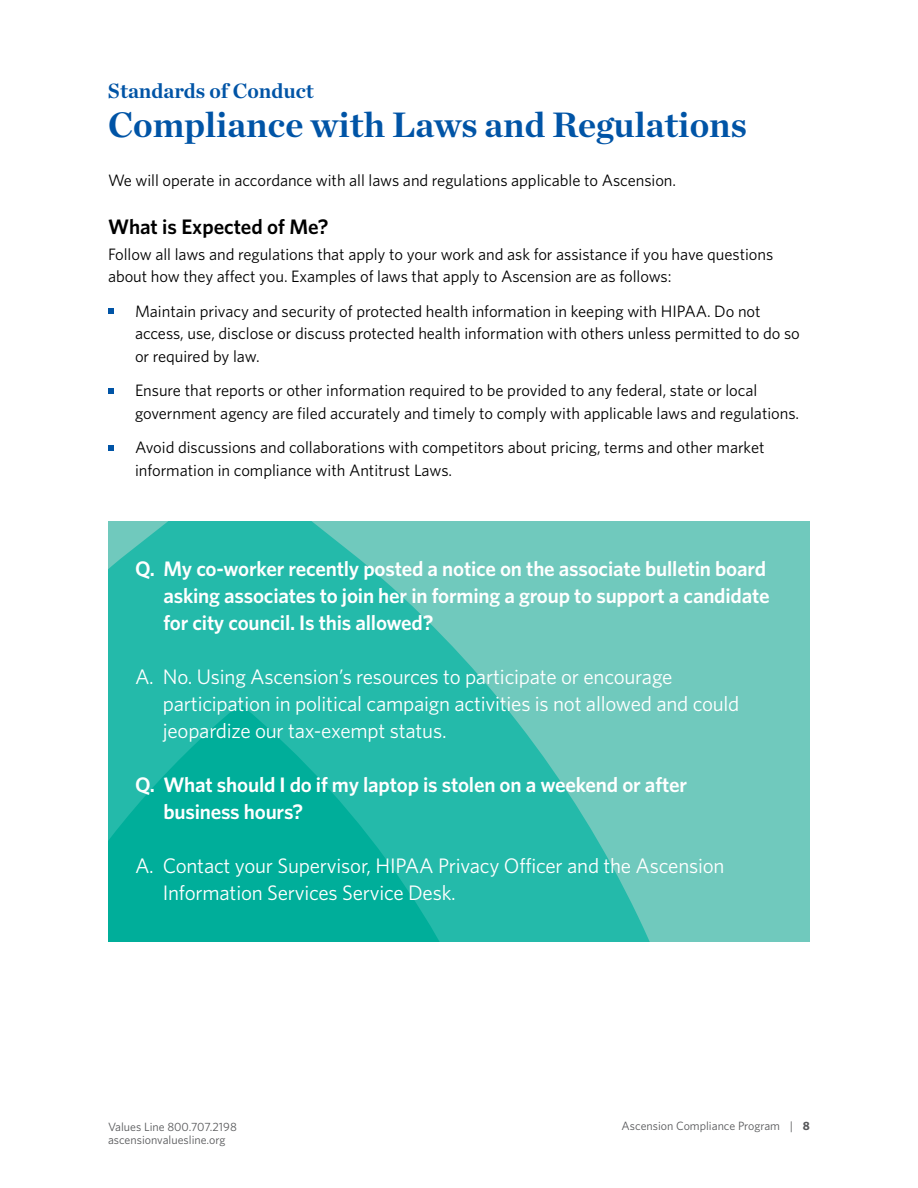
<style>
.page{position:relative;width:918px;height:1188px;background:#fff}
.page>*{position:absolute;margin:0;border:0;box-sizing:border-box;transform-origin:0 0}
.t1{font:700 36px "Chronicle Deck";color:#0054a6}
.t2{font:21px/27px "Whitney";letter-spacing:-.01em;color:#fff}
.t3{font:600 21px/27px "Whitney";letter-spacing:-.01em;color:#fff}
.t4{font:600 21px "Whitney";letter-spacing:-.005em;color:#000}
.t5{font:700 21px "Chronicle Deck";color:#0054a6}
.t6{font:16.5px/22.5px "Whitney";letter-spacing:-.005em;color:#000}
.t7{font:12px/13.5px "Whitney";color:#58595b}
.s1{font-weight:700}
</style>
<div class="page">
<div style="left:108px;top:521px;width:702px;height:421px;background:#70c9bd"></div>
<svg style="left:108px;top:521px;width:542px;height:421px;fill:#24baaa"></svg>
<svg style="left:108px;top:704px;width:406px;height:238px;background:#11b3a1"></svg>
<svg style="left:108px;top:308px;width:6px;height:6px"></svg>
<svg style="left:108px;top:388px;width:6px;height:5px"></svg>
<svg style="left:108px;top:445px;width:6px;height:5px"></svg>
<p class="t5" style="left:108px;top:74px;width:208px">Standards of Conduct</p>
<h1 class="t1" style="left:108px;top:96px;width:640px">Compliance with Laws and Regulations</h1>
<p class="t6" style="left:108px;top:169px;width:570px">We will operate in accordance with all laws and regulations applicable to Ascension.</p>
<p class="t4" style="left:108px;top:213px;width:222px">What is Expected of Me?</p>
<p class="t6" style="left:108px;top:242px;width:667px">Follow all laws and regulations that apply to your work and ask for assistance if you have questions about how they affect you. Examples of laws that apply to Ascension are as follows:</p>
<p class="t6" style="left:135px;top:299px;width:666px">Maintain privacy and security of protected health information in keeping with HIPAA. Do not access, use, disclose or discuss protected health information with others unless permitted to do so or required by law.</p>
<p class="t6" style="left:135px;top:379px;width:666px">Ensure that reports or other information required to be provided to any federal, state or local government agency are filed accurately and timely to comply with applicable laws and regulations.</p>
<p class="t6" style="left:135px;top:436px;width:631px">Avoid discussions and collaborations with competitors about pricing, terms and other market information in compliance with Antitrust Laws.</p>
<p class="t3" style="left:163px;top:555px;width:608px;text-indent:-28px">Q. My co-worker recently posted a notice on the associate bulletin board asking associates to join her in forming a group to support a candidate for city council. Is this allowed?</p>
<p class="t2" style="left:163px;top:663px;width:578px;text-indent:-28px">A. No. Using Ascension’s resources to participate or encourage participation in political campaign activities is not allowed and could jeopardize our tax-exempt status.</p>
<p class="t3" style="left:163px;top:771px;width:525px;text-indent:-28px">Q. What should I do if my laptop is stolen on a weekend or after business hours?</p>
<p class="t2" style="left:163px;top:852px;width:563px;text-indent:-28px">A. Contact your Supervisor, HIPAA Privacy Officer and the Ascension<br>Information Services Service Desk.</p>
<p class="t7" style="left:108px;top:1120px;width:130px">Values Line 800.707.2198 ascensionvaluesline.org</p>
<p class="t7" style="left:622px;top:1119px;width:190px">Ascension Compliance Program | <span class="s1">8</span></p>
</div>
